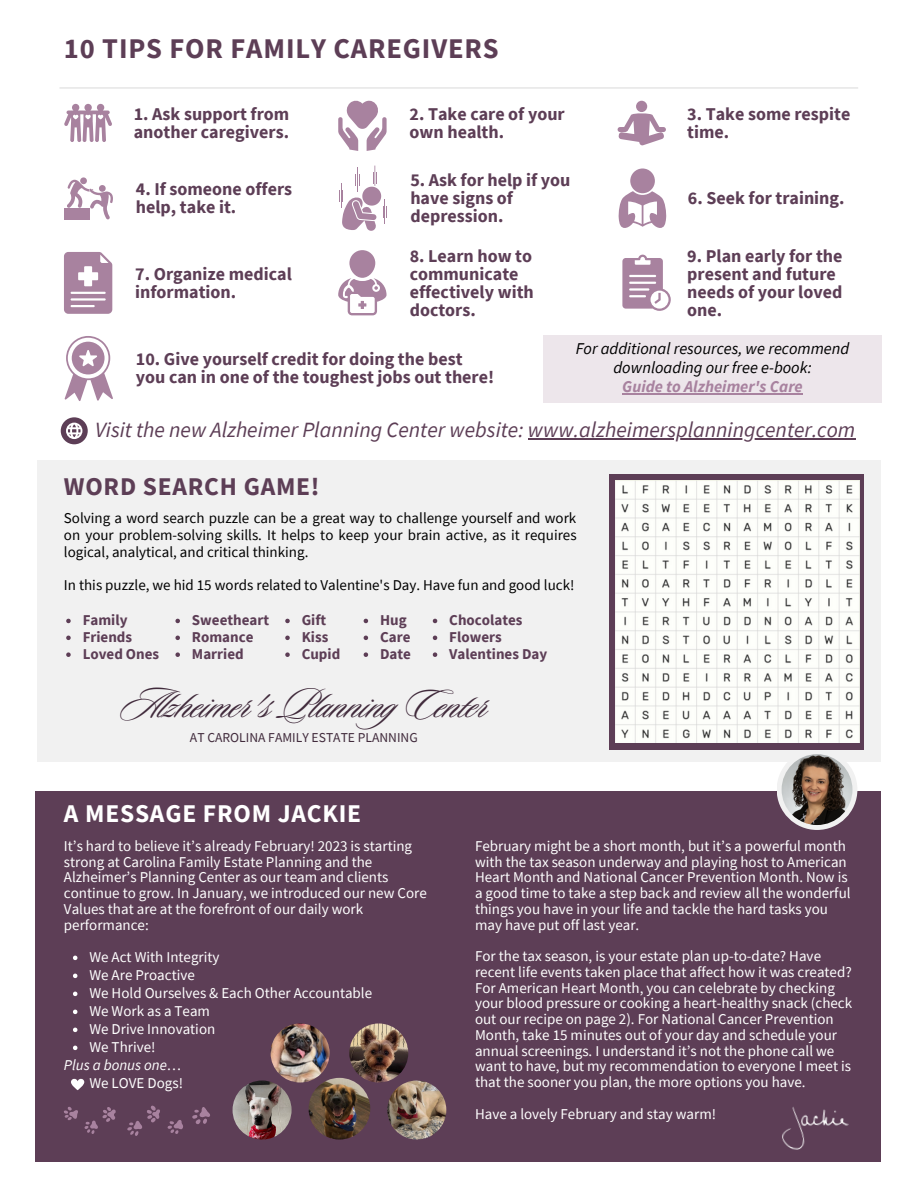
<style>
.page{position:relative;width:918px;height:1188px;background:#fff}
.page>*{position:absolute;margin:0;border:0;box-sizing:border-box;transform-origin:0 0}
.t1{font:43.65px "Sloop Script One";color:#412b3c}
.t2{font:700 28.5px "Source Sans Pro";letter-spacing:.03em;color:#5d3e56}
.t3{font:700 25.5px "Source Sans Pro";letter-spacing:.03em;color:#fff}
.t4{font:700 25.5px "Source Sans Pro";letter-spacing:.03em;color:#5d3e56}
.t5{font:italic 21.75px "Source Sans Pro";color:#5d3e56}
.t6{font:700 18px/18px "Source Sans Pro";color:#5d3e56}
.t7{font:italic 16.5px/19.2px "Source Sans Pro";color:#000;text-align:center}
.t8{font:italic 700 16.5px "Source Sans Pro";color:#a8829f}
.t9{font:15px/15.8px "Source Sans Pro";color:#fff}
.t10{font:15px/16.8px "Source Sans Pro";color:#000;text-align:justify}
.t11{font:700 15px/16.8px "Source Sans Pro";color:#5d3e56}
.t12{font:italic 15px "Source Sans Pro";color:#fff}
.t13{font:13.65px "Source Sans Pro";color:#412b3c}
.s1{font-style:normal}
</style>
<div class="page">
<div style="left:35px;top:791px;width:846px;height:371px;background:#5d3e56"></div>
<div style="left:37px;top:461px;width:843px;height:301px;background:#f1f1f1"></div>
<div style="left:777px;top:749px;width:80px;height:81px;background:#f1f1f1;border-radius:50%"></div>
<img style="left:782px;top:754px;width:70px;height:71px;border-radius:50%">
<img style="left:782px;top:1107px;width:67px;height:43px">
<svg style="left:64px;top:104px;width:48px;height:38px"></svg>
<svg style="left:618px;top:101px;width:48px;height:45px"></svg>
<svg style="left:338px;top:100px;width:49px;height:51px"></svg>
<svg style="left:67px;top:177px;width:46px;height:42px"></svg>
<div style="left:65px;top:208px;width:25px;height:12px;background:#a8829f"></div>
<svg style="left:339px;top:166px;width:48px;height:65px"></svg>
<svg style="left:618px;top:191px;width:49px;height:37px"></svg>
<div style="left:630px;top:168px;width:25px;height:25px;background:#a8829f;border-radius:50%"></div>
<svg style="left:65px;top:336px;width:48px;height:65px"></svg>
<div style="left:543px;top:335px;width:339px;height:68px;background:#ede6eb"></div>
<hr style="left:622px;top:393px;width:181px;height:1px;background:#a8829f">
<div style="left:349px;top:250px;width:26px;height:28px;background:#a8829f;border-radius:50%"></div>
<svg style="left:338px;top:278px;width:49px;height:37px"></svg>
<svg style="left:64px;top:252px;width:48px;height:62px"></svg>
<svg style="left:622px;top:255px;width:49px;height:56px"></svg>
<div style="left:610px;top:474px;width:254px;height:275px;background:#5d3e56"></div>
<img style="left:615px;top:481px;width:244px;height:262px">
<svg style="left:73px;top:956px;width:4px;height:4px"></svg>
<svg style="left:73px;top:974px;width:4px;height:4px"></svg>
<svg style="left:73px;top:992px;width:4px;height:4px"></svg>
<svg style="left:73px;top:1010px;width:4px;height:4px"></svg>
<svg style="left:73px;top:1028px;width:4px;height:4px"></svg>
<svg style="left:73px;top:1046px;width:4px;height:4px"></svg>
<img style="left:271px;top:1023px;width:59px;height:60px;border-radius:50%">
<img style="left:349px;top:1023px;width:59px;height:60px;border-radius:50%">
<img style="left:233px;top:1081px;width:59px;height:59px;border-radius:50%">
<img style="left:387px;top:1081px;width:59px;height:59px;border-radius:50%">
<img style="left:309px;top:1078px;width:61px;height:62px;border-radius:50%">
<svg style="left:192px;top:1107px;width:18px;height:17px"></svg>
<svg style="left:64px;top:1107px;width:52px;height:27px"></svg>
<svg style="left:127px;top:1105px;width:56px;height:31px"></svg>
<svg style="left:61px;top:417px;width:27px;height:27px"></svg>
<hr style="left:528px;top:438px;width:327px;height:2px;background:#5d3e56">
<svg style="left:71px;top:1078px;width:14px;height:12px"></svg>
<hr style="left:59px;top:87px;width:799px;height:2px;background:#000">
<svg style="left:66px;top:619px;width:5px;height:4px"></svg>
<svg style="left:66px;top:636px;width:5px;height:4px"></svg>
<svg style="left:66px;top:652px;width:5px;height:5px"></svg>
<svg style="left:175px;top:619px;width:5px;height:4px"></svg>
<svg style="left:175px;top:636px;width:5px;height:4px"></svg>
<svg style="left:175px;top:652px;width:5px;height:5px"></svg>
<svg style="left:285px;top:619px;width:5px;height:4px"></svg>
<svg style="left:285px;top:636px;width:5px;height:4px"></svg>
<svg style="left:285px;top:652px;width:5px;height:5px"></svg>
<svg style="left:364px;top:619px;width:4px;height:4px"></svg>
<svg style="left:364px;top:636px;width:4px;height:4px"></svg>
<svg style="left:364px;top:652px;width:4px;height:5px"></svg>
<svg style="left:433px;top:619px;width:4px;height:4px"></svg>
<svg style="left:433px;top:636px;width:4px;height:4px"></svg>
<svg style="left:433px;top:652px;width:4px;height:5px"></svg>
<h2 class="t2" style="left:64px;top:30px;width:436px">10 TIPS FOR FAMILY CAREGIVERS</h2>
<p class="t6" style="left:134px;top:104px;width:157px">1. Ask support from another caregivers.</p>
<p class="t6" style="left:410px;top:104px;width:157px">2. Take care of your own health.</p>
<p class="t6" style="left:687px;top:104px;width:165px">3. Take some respite time.</p>
<p class="t6" style="left:410px;top:171px;width:162px">5. Ask for help if you have signs of depression.</p>
<p class="t6" style="left:136px;top:180px;width:158px">4. If someone offers help, take it.</p>
<p class="t6" style="left:688px;top:189px;width:158px">6. Seek for training.</p>
<p class="t6" style="left:135px;top:264px;width:158px">7. Organize medical information.</p>
<p class="t6" style="left:410px;top:246px;width:126px">8. Learn how to communicate effectively with doctors.</p>
<p class="t6" style="left:687px;top:246px;width:157px">9. Plan early for the present and future needs of your loved one.</p>
<p class="t6" style="left:136px;top:350px;width:360px">10. Give yourself credit for doing the best you can in one of the toughest jobs out there!</p>
<p class="t7" style="left:576px;top:338px;width:275px">For additional resources, we recommend downloading our free e-book:</p>
<p class="t8" style="left:622px;top:376px;width:182px">Guide to Alzheimer's Care</p>
<h3 class="t5" style="left:95px;top:416px;width:762px">Visit the new Alzheimer Planning Center website: www.alzheimersplanningcenter.com</h3>
<h3 class="t4" style="left:64px;top:470px;width:257px">WORD SEARCH GAME!</h3>
<p class="t10" style="left:64px;top:509px;width:514px">Solving a word search puzzle can be a great way to challenge yourself and work on your problem-solving skills. It helps to keep your brain active, as it requires logical, analytical, and critical thinking.</p>
<p class="t10" style="left:64px;top:577px;width:512px">In this puzzle, we hid 15 words related to Valentine's Day. Have fun and good luck!</p>
<p class="t11" style="left:83px;top:612px;width:78px">Family<br>Friends<br>Loved Ones</p>
<p class="t11" style="left:192px;top:612px;width:79px">Sweetheart<br>Romance<br>Married</p>
<p class="t11" style="left:302px;top:612px;width:40px">Gift<br>Kiss<br>Cupid</p>
<p class="t11" style="left:380px;top:612px;width:32px">Hug<br>Care<br>Date</p>
<p class="t11" style="left:449px;top:612px;width:99px">Chocolates<br>Flowers<br>Valentines Day</p>
<h1 class="t1" style="left:120px;top:682px;width:369px">Alzheimer's PlanningCenter</h1>
<p class="t13" style="left:190px;top:728px;width:229px">AT CAROLINA FAMILY ESTATE PLANNING</p>
<h3 class="t3" style="left:64px;top:797px;width:299px">A MESSAGE FROM JACKIE</h3>
<p class="t9" style="left:64px;top:838px;width:364px">It’s hard to believe it’s already February! 2023 is starting strong at Carolina Family Estate Planning and the Alzheimer’s Planning Center as our team and clients continue to grow. In January, we introduced our new Core Values that are at the forefront of our daily work performance:</p>
<p class="t9" style="left:89px;top:948px;width:284px;line-height:18px">We Act With Integrity<br>We Are Proactive<br>We Hold Ourselves &amp; Each Other Accountable<br>We Work as a Team<br>We Drive Innovation<br>We Thrive!</p>
<p class="t9" style="left:89px;top:1075px;width:95px">We LOVE Dogs!</p>
<p class="t12" style="left:64px;top:1056px;width:119px">Plus a bonus one<span class="s1">…</span></p>
<p class="t9" style="left:475px;top:838px;width:377px">February might be a short month, but it’s a powerful month with the tax season underway and playing host to American Heart Month and National Cancer Prevention Month. Now is a good time to take a step back and review all the wonderful things you have in your life and tackle the hard tasks you may have put off last year.</p>
<p class="t9" style="left:475px;top:948px;width:379px">For the tax season, is your estate plan up-to-date? Have recent life events taken place that affect how it was created?<br>For American Heart Month, you can celebrate by checking your blood pressure or cooking a heart-healthy snack (check out our recipe on page 2). For National Cancer Prevention Month, take 15 minutes out of your day and schedule your annual screenings. I understand it’s not the phone call we want to have, but my recommendation to everyone I meet is that the sooner you plan, the more options you have.</p>
<p class="t9" style="left:475px;top:1106px;width:243px">Have a lovely February and stay warm!</p>
</div>
